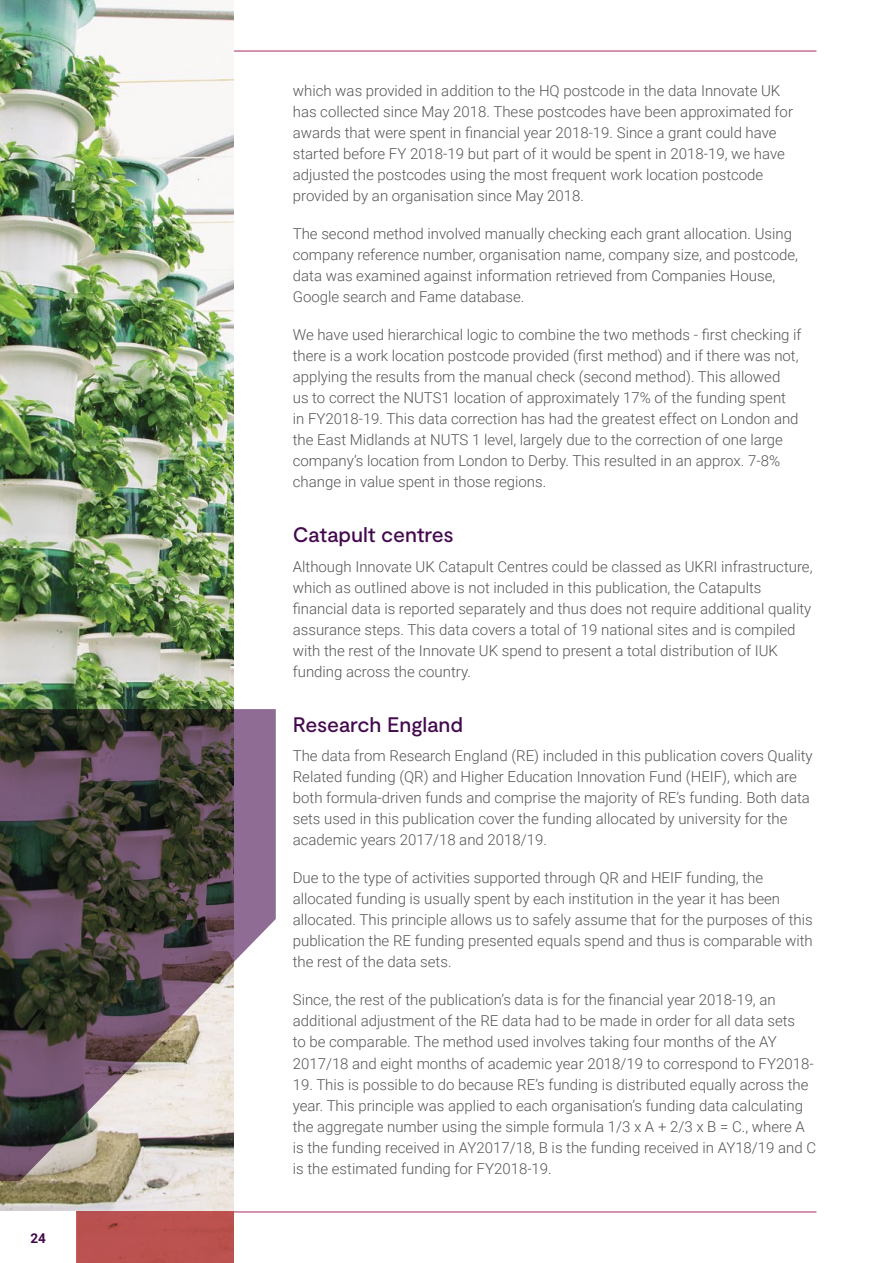
<style>
.page{position:relative;width:893px;height:1263px;background:#fff}
.page>*{position:absolute;margin:0;border:0;box-sizing:border-box;transform-origin:0 0}
.Body_copy{font:500 21px "Moderat";letter-spacing:-.005em;color:#440a4e}
.Body_copy-2{font:300 15px/21px "Roboto";color:#555}
.t1{font:700 13.5px "Roboto";color:#440a4e}
</style>
<div class="page">
<hr style="left:77px;top:51px;width:739px;height:1px;background:#a9285e">
<hr style="left:77px;top:1212px;width:739px;height:1px;background:#a9285e">
<img style="left:0;top:0;width:234px;height:1212px">
<div style="left:77px;top:1212px;width:157px;height:51px;background:#bb524f"></div>
<svg style="left:0;top:709px;width:276px;height:472px"></svg>
<p class="t1" style="left:31px;top:1228px;width:17px">24</p>
<p class="Body_copy-2" style="left:293px;top:80px;width:502px">which was provided in addition to the HQ postcode in the data Innovate UK has collected since May 2018. These postcodes have been approximated for awards that were spent in financial year 2018-19. Since a grant could have started before FY 2018-19 but part of it would be spent in 2018-19, we have adjusted the postcodes using the most frequent work location postcode provided by an organisation since May 2018.</p>
<p class="Body_copy-2" style="left:293px;top:223px;width:507px">The second method involved manually checking each grant allocation. Using company reference number, organisation name, company size, and postcode, data was examined against information retrieved from Companies House, Google search and Fame database.</p>
<p class="Body_copy-2" style="left:293px;top:324px;width:510px">We have used hierarchical logic to combine the two methods - first checking if there is a work location postcode provided (first method) and if there was not, applying the results from the manual check (second method). This allowed<br>us to correct the NUTS1 location of approximately 17% of the funding spent<br>in FY2018-19. This data correction has had the greatest effect on London and the East Midlands at NUTS 1 level, largely due to the correction of one large company’s location from London to Derby. This resulted in an approx. 7-8% change in value spent in those regions.</p>
<p class="Body_copy" style="left:293px;top:523px;width:163px">Catapult centres</p>
<p class="Body_copy-2" style="left:293px;top:555px;width:521px">Although Innovate UK Catapult Centres could be classed as UKRI infrastructure, which as outlined above is not included in this publication, the Catapults financial data is reported separately and thus does not require additional quality assurance steps. This data covers a total of 19 national sites and is compiled with the rest of the Innovate UK spend to present a total distribution of IUK funding across the country.</p>
<p class="Body_copy" style="left:293px;top:712px;width:172px">Research England</p>
<p class="Body_copy-2" style="left:293px;top:745px;width:521px">The data from Research England (RE) included in this publication covers Quality Related funding (QR) and Higher Education Innovation Fund (HEIF), which are both formula-driven funds and comprise the majority of RE’s funding. Both data sets used in this publication cover the funding allocated by university for the academic years 2017/18 and 2018/19.</p>
<p class="Body_copy-2" style="left:293px;top:867px;width:522px">Due to the type of activities supported through QR and HEIF funding, the allocated funding is usually spent by each institution in the year it has been allocated. This principle allows us to safely assume that for the purposes of this publication the RE funding presented equals spend and thus is comparable with the rest of the data sets.</p>
<p class="Body_copy-2" style="left:293px;top:989px;width:522px">Since, the rest of the publication’s data is for the financial year 2018-19, an additional adjustment of the RE data had to be made in order for all data sets<br>to be comparable. The method used involves taking four months of the AY 2017/18 and eight months of academic year 2018/19 to correspond to FY2018-</p>
<p class="Body_copy-2" style="left:293px;top:1073px;width:525px">19. This is possible to do because RE’s funding is distributed equally across the year. This principle was applied to each organisation’s funding data calculating the aggregate number using the simple formula 1/3 x A + 2/3 x B = C., where A is the funding received in AY2017/18, B is the funding received in AY18/19 and C is the estimated funding for FY2018-19.</p>
</div>
